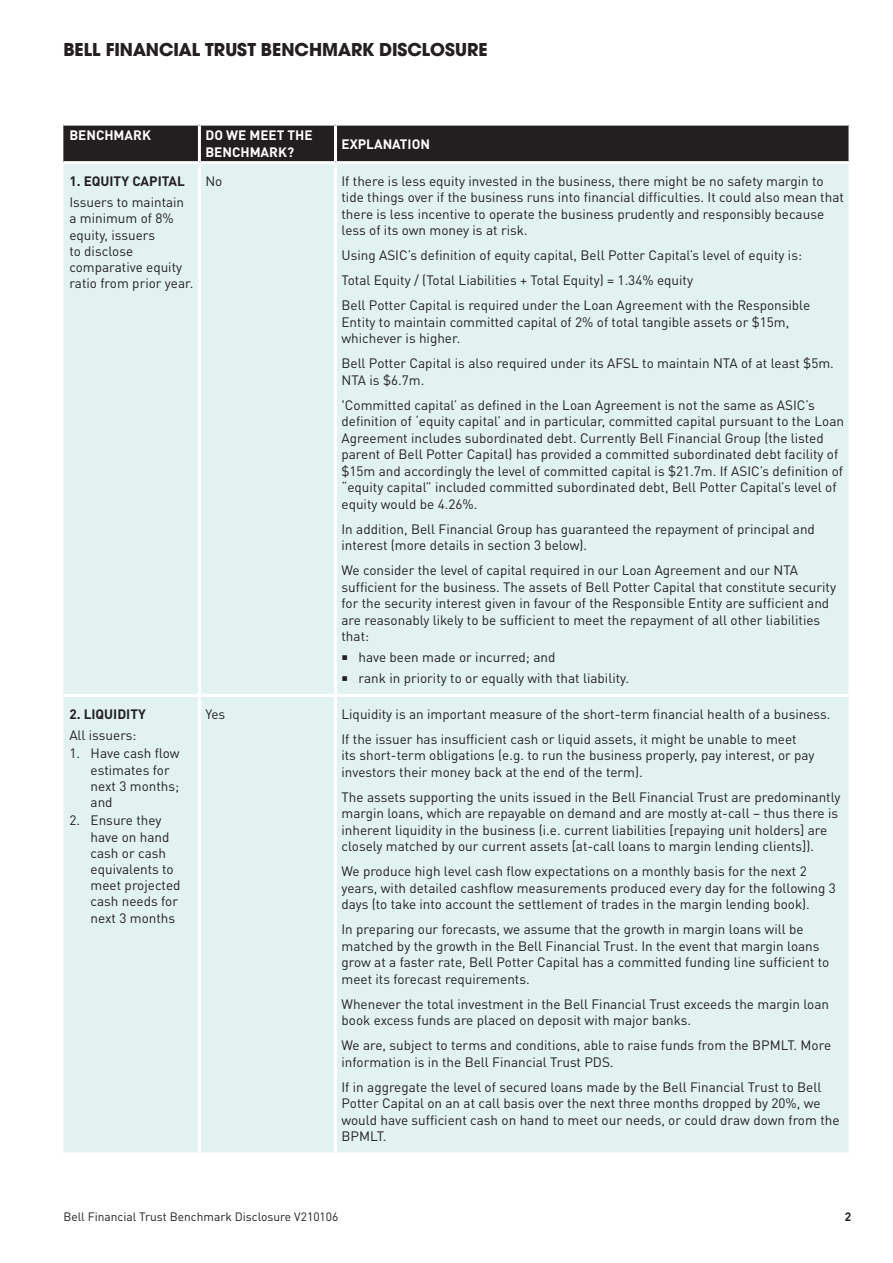
<style>
.page{position:relative;width:893px;height:1263px;background:#fff}
.page>*{position:absolute;margin:0;border:0;box-sizing:border-box;transform-origin:0 0}
.t1{font:700 19.5px "Avant Gard Goth EF";color:#231f20}
.Table_Body_Text{font:13.5px/16.5px "DINOT";color:#231f20}
.Body_Text__Bold{font:13.5px/16.2px "DINOT";color:#231f20}
.Table_Header_-_Headi{font:700 13.5px/16.2px "DINOT";color:#fff}
.Body_Text__Bold-2{font:700 13.5px "DINOT";color:#231f20}
.Body_Text__Bold-3{font:700 13.5px "DINOT";color:#fff}
.t2{font:12px "DINOT";color:#231f20}
.t3{font:700 12px "DINOT";color:#231f20}
</style>
<div class="page">
<div style="left:63px;top:126px;width:785px;height:35px;background:#231f20"></div>
<div style="left:63px;top:164px;width:785px;height:988px;background:#e1f2f1"></div>
<hr style="left:198px;top:164px;width:3px;height:530px;background:#fff">
<hr style="left:334px;top:164px;width:3px;height:530px;background:#fff">
<hr style="left:63px;top:694px;width:136px;height:3px;background:#fff">
<hr style="left:199px;top:694px;width:136px;height:3px;background:#fff">
<hr style="left:198px;top:697px;width:3px;height:455px;background:#fff">
<hr style="left:335px;top:694px;width:516px;height:3px;background:#fff">
<hr style="left:334px;top:697px;width:3px;height:455px;background:#fff">
<hr style="left:198px;top:126px;width:3px;height:35px;background:#fff">
<hr style="left:334px;top:126px;width:3px;height:35px;background:#fff">
<svg style="left:342px;top:655px;width:5px;height:5px"></svg>
<svg style="left:342px;top:676px;width:5px;height:5px"></svg>
<h1 class="t1" style="left:63px;top:37px;width:426px">BELL FINANCIAL TRUST BENCHMARK DISCLOSURE</h1>
<p class="Body_Text__Bold-3" style="left:69px;top:127px;width:83px">BENCHMARK</p>
<p class="Table_Header_-_Headi" style="left:205px;top:127px;width:109px">DO WE MEET THE<br>BENCHMARK?</p>
<p class="Table_Header_-_Headi" style="left:341px;top:135px;width:90px">EXPLANATION</p>
<p class="Body_Text__Bold-2" style="left:69px;top:172px;width:117px">1. EQUITY CAPITAL</p>
<p class="Body_Text__Bold" style="left:69px;top:194px;width:125px">Issuers to maintain a minimum of 8% equity, issuers<br>to disclose comparative equity ratio from prior year.</p>
<p class="Table_Body_Text" style="left:205px;top:172px;width:19px">No</p>
<p class="Table_Body_Text" style="left:341px;top:172px;width:504px">If there is less equity invested in the business, there might be no safety margin to tide things over if the business runs into financial difficulties. It could also mean that there is less incentive to operate the business prudently and responsibly because less of its own money is at risk.</p>
<p class="Table_Body_Text" style="left:341px;top:247px;width:462px">Using ASIC’s definition of equity capital, Bell Potter Capital’s level of equity is:</p>
<p class="Table_Body_Text" style="left:341px;top:272px;width:353px">Total Equity / (Total Liabilities + Total Equity) = 1.34% equity</p>
<p class="Table_Body_Text" style="left:341px;top:297px;width:470px">Bell Potter Capital is required under the Loan Agreement with the Responsible<br>Entity to maintain committed capital of 2% of total tangible assets or $15m, whichever is higher.</p>
<p class="Table_Body_Text" style="left:341px;top:355px;width:494px">Bell Potter Capital is also required under its AFSL to maintain NTA of at least $5m.<br>NTA is $6.7m.</p>
<p class="Table_Body_Text" style="left:341px;top:396px;width:504px">'Committed capital’ as defined in the Loan Agreement is not the same as ASIC’s definition of ‘equity capital’ and in particular, committed capital pursuant to the Loan Agreement includes subordinated debt. Currently Bell Financial Group (the listed parent of Bell Potter Capital) has provided a committed subordinated debt facility of $15m and accordingly the level of committed capital is $21.7m. If ASIC’s definition of “equity capital” included committed subordinated debt, Bell Potter Capital’s level of equity would be 4.26%.</p>
<p class="Table_Body_Text" style="left:341px;top:520px;width:475px">In addition, Bell Financial Group has guaranteed the repayment of principal and interest (more details in section 3 below).</p>
<p class="Table_Body_Text" style="left:341px;top:562px;width:496px">We consider the level of capital required in our Loan Agreement and our NTA sufficient for the business. The assets of Bell Potter Capital that constitute security for the security interest given in favour of the Responsible Entity are sufficient and are reasonably likely to be sufficient to meet the repayment of all other liabilities that:</p>
<p class="Table_Body_Text" style="left:358px;top:649px;width:198px">have been made or incurred; and</p>
<p class="Table_Body_Text" style="left:358px;top:669px;width:272px">rank in priority to or equally with that liability.</p>
<p class="Body_Text__Bold-2" style="left:69px;top:705px;width:78px">2. LIQUIDITY</p>
<p class="Body_Text__Bold" style="left:69px;top:727px;width:69px">All issuers:</p>
<p class="Table_Body_Text" style="left:91px;top:745px;width:90px;text-indent:-21px">1. Have cash flow estimates for next 3 months; and</p>
<p class="Table_Body_Text" style="left:91px;top:812px;width:91px;text-indent:-21px">2. Ensure they have on hand cash or cash equivalents to meet projected cash needs for next 3 months</p>
<p class="Table_Body_Text" style="left:205px;top:705px;width:21px">Yes</p>
<p class="Table_Body_Text" style="left:341px;top:705px;width:490px">Liquidity is an important measure of the short-term financial health of a business.</p>
<p class="Table_Body_Text" style="left:341px;top:730px;width:475px">If the issuer has insufficient cash or liquid assets, it might be unable to meet its short-term obligations (e.g. to run the business properly, pay interest, or pay investors their money back at the end of the term).</p>
<p class="Table_Body_Text" style="left:341px;top:788px;width:500px">The assets supporting the units issued in the Bell Financial Trust are predominantly margin loans, which are repayable on demand and are mostly at-call – thus there is inherent liquidity in the business (i.e. current liabilities [repaying unit holders] are closely matched by our current assets [at-call loans to margin lending clients]).</p>
<p class="Table_Body_Text" style="left:341px;top:863px;width:496px">We produce high level cash flow expectations on a monthly basis for the next 2 years, with detailed cashflow measurements produced every day for the following 3 days (to take into account the settlement of trades in the margin lending book).</p>
<p class="Table_Body_Text" style="left:341px;top:921px;width:489px">In preparing our forecasts, we assume that the growth in margin loans will be matched by the growth in the Bell Financial Trust. In the event that margin loans grow at a faster rate, Bell Potter Capital has a committed funding line sufficient to meet its forecast requirements.</p>
<p class="Table_Body_Text" style="left:341px;top:995px;width:489px">Whenever the total investment in the Bell Financial Trust exceeds the margin loan book excess funds are placed on deposit with major banks.</p>
<p class="Table_Body_Text" style="left:341px;top:1037px;width:491px">We are, subject to terms and conditions, able to raise funds from the BPMLT. More information is in the Bell Financial Trust PDS.</p>
<p class="Table_Body_Text" style="left:341px;top:1078px;width:500px">If in aggregate the level of secured loans made by the Bell Financial Trust to Bell Potter Capital on an at call basis over the next three months dropped by 20%, we would have sufficient cash on hand to meet our needs, or could draw down from the BPMLT.</p>
<p class="t2" style="left:63px;top:1209px;width:277px">Bell Financial Trust Benchmark Disclosure V210106</p>
<p class="t3" style="left:845px;top:1209px;width:8px">2</p>
</div>
